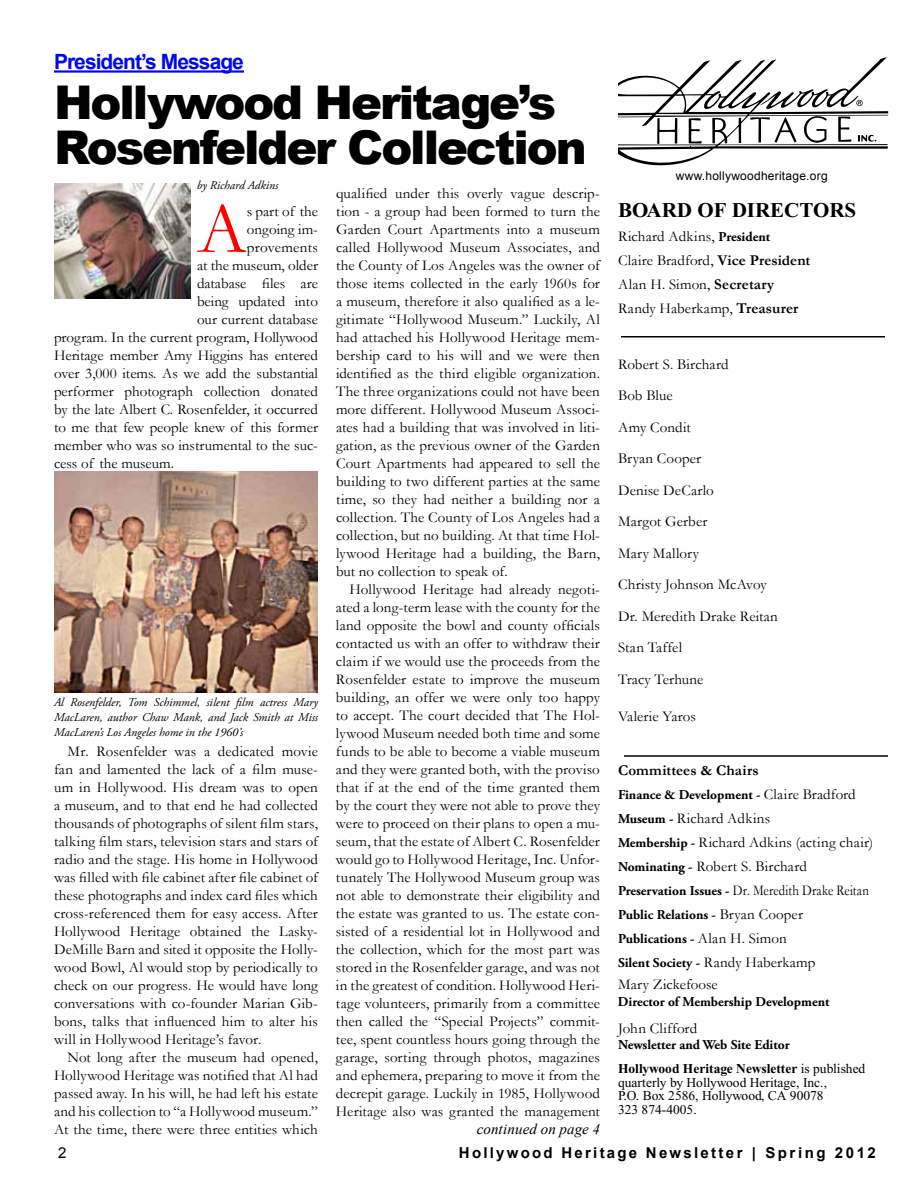
<style>
.page{position:relative;width:918px;height:1188px;background:#fff}
.page>*{position:absolute;margin:0;border:0;box-sizing:border-box;transform-origin:0 0}
.t1{font:72.75px "Garamond";color:#f00}
.t2{font:900 46.5px/45px "Arial";letter-spacing:-.045em;color:#000}
.t3{font:700 21px "Arial";letter-spacing:-.045em;color:#0007f1}
.t4{font:700 21px "Times New Roman";color:#000}
.t5{font:15px/18px "Garamond";color:#000;text-align:justify}
.t6{font:700 15px "Arial";letter-spacing:.15em;color:#000}
.t7{font:700 15px "Garamond";letter-spacing:.01em;color:#000}
.t8{font:italic 15px "Times New Roman";letter-spacing:.005em;color:#000}
.t9{font:15px "Garamond";letter-spacing:.02em;color:#000}
.t10{font:15px "Arial";color:#000}
.t11{font:700 13.5px/24px "Adobe Garamond Pro";color:#000}
.t12{font:13.5px/13.5px "Times New Roman";color:#000}
.t13{font:italic 12px/15px "Adobe Garamond Pro";color:#000;text-align:justify}
.t14{font:12px "Arial";letter-spacing:.02em;color:#000}
.s1{font-family:"Adobe Garamond Pro";font-weight:700;font-size:13.5px}
.s2{font-weight:700}
.s3{font-family:"Garamond";font-weight:400;font-size:15px}
</style>
<div class="page">
<svg style="left:618px;top:57px;width:270px;height:108px"></svg>
<hr style="left:54px;top:70px;width:190px;height:3px;background:#0007f1">
<hr style="left:624px;top:755px;width:264px;height:2px;background:#000">
<hr style="left:621px;top:336px;width:264px;height:2px;background:#000">
<img style="left:54px;top:184px;width:136px;height:114px">
<img style="left:54px;top:472px;width:264px;height:221px">
<h3 class="t3" style="left:54px;top:48px;width:191px">President’s Message</h3>
<h2 class="t2" style="left:54px;top:78px;width:534px">Hollywood Heritage’s<br>Rosenfelder Collection</h2>
<p class="t13" style="left:197px;top:178px;width:83px">by Richard Adkins</p>
<h1 class="t1" style="left:198px;top:180px;width:51px">A</h1>
<p class="t5" style="left:247px;top:202px;width:73px">s part of the</p>
<p class="t5" style="left:336px;top:184px;width:266px">qualified under this overly vague descrip&shy;tion - a group had been formed to turn the Garden Court Apartments into a museum called Hollywood Museum Associates, and the County of Los Angeles was the owner of those items collected in the early 1960s for a museum, therefore it also qualified as a le&shy;gitimate “Hollywood Museum.” Luckily, Al had attached his Hollywood Heritage mem&shy;bership card to his will and we were then identified as the third eligible organization.<br>The three organizations could not have been more different. Hollywood Museum Associ&shy;ates had a building that was involved in liti&shy;gation, as the previous owner of the Garden Court Apartments had appeared to sell the building to two different parties at the same time, so they had neither a building nor a collection. The County of Los Angeles had a collection, but no building. At that time Hol&shy;lywood Heritage had a building, the Barn, but no collection to speak of.</p>
<p class="t5" style="left:336px;top:580px;width:266px;text-indent:14px">Hollywood Heritage had already negoti&shy;ated a long-term lease with the county for the land opposite the bowl and county officials contacted us with an offer to withdraw their claim if we would use the proceeds from the Rosenfelder estate to improve the museum building, an offer we were only too happy to accept. The court decided that The Hol&shy;lywood Museum needed both time and some funds to be able to become a viable museum and they were granted both, with the proviso that if at the end of the time granted them by the court they were not able to prove they were to proceed on their plans to open a mu&shy;seum, that the estate of Albert C. Rosenfelder would go to Hollywood Heritage, Inc. Unfor&shy;tunately The Hollywood Museum group was not able to demonstrate their eligibility and the estate was granted to us. The estate con&shy;sisted of a residential lot in Hollywood and the collection, which for the most part was stored in the Rosenfelder garage, and was not in the greatest of condition. Hollywood Heri&shy;tage volunteers, primarily from a committee then called the “Special Projects” commit&shy;tee, spent countless hours going through the garage, sorting through photos, magazines and ephemera, preparing to move it from the decrepit garage. Luckily in 1985, Hollywood Heritage also was granted the management</p>
<p class="t5" style="left:247px;top:220px;width:73px">ongoing im-</p>
<p class="t9" style="left:247px;top:237px;width:73px">provements</p>
<p class="t5" style="left:197px;top:256px;width:122px">at the museum, older</p>
<p class="t5" style="left:197px;top:274px;width:122px">database files are</p>
<p class="t5" style="left:197px;top:292px;width:123px">being updated into</p>
<p class="t5" style="left:197px;top:310px;width:123px">our current database</p>
<p class="t5" style="left:54px;top:328px;width:266px">program. In the current program, Hollywood</p>
<p class="t5" style="left:54px;top:346px;width:265px">Heritage member Amy Higgins has entered</p>
<p class="t5" style="left:54px;top:364px;width:265px">over 3,000 items. As we add the substantial</p>
<p class="t5" style="left:54px;top:382px;width:266px">performer photograph collection donated</p>
<p class="t5" style="left:54px;top:400px;width:265px">by the late Albert C. Rosenfelder, it occurred</p>
<p class="t5" style="left:54px;top:418px;width:266px">to me that few people knew of this former</p>
<p class="t5" style="left:54px;top:436px;width:266px">member who was so instrumental to the suc-</p>
<p class="t5" style="left:54px;top:454px;width:122px">cess of the museum.</p>
<p class="t13" style="left:54px;top:695px;width:266px">Al Rosenfelder, Tom Schimmel, silent film actress Mary MacLaren, author Chaw Mank, and Jack Smith at Miss MacLaren’s Los Angeles home in the 1960’s</p>
<p class="t5" style="left:54px;top:742px;width:266px;text-indent:14px">Mr. Rosenfelder was a dedicated movie fan and lamented the lack of a film muse&shy;um in Hollywood. His dream was to open a museum, and to that end he had collected thousands of photographs of silent film stars, talking film stars, television stars and stars of radio and the stage. His home in Hollywood was filled with file cabinet after file cabinet of these photographs and index card files which cross-referenced them for easy access. After Hollywood Heritage obtained the Lasky-DeMille Barn and sited it opposite the Holly&shy;wood Bowl, Al would stop by periodically to check on our progress. He would have long conversations with co-founder Marian Gib&shy;bons, talks that influenced him to alter his will in Hollywood Heritage’s favor.</p>
<p class="t5" style="left:54px;top:1048px;width:265px;text-indent:14px">Not long after the museum had opened, Hollywood Heritage was notified that Al had passed away. In his will, he had left his estate and his collection to “a Hollywood museum.” At the time, there were three entities which</p>
<p class="t8" style="left:477px;top:1119px;width:125px">continued on page 4</p>
<p class="t14" style="left:676px;top:168px;width:153px">www.hollywoodheritage.org</p>
<h3 class="t4" style="left:618px;top:199px;width:240px">BOARD OF DIRECTORS</h3>
<p class="t5" style="left:618px;top:224px;width:194px;line-height:24px;text-align:left">Richard Adkins, <span class="s1">President<br></span>Claire Bradford, <span class="s2">Vice President<br></span>Alan H. Simon, <span class="s2">Secretary<br></span>Randy Haberkamp, <span class="s2">Treasurer</span></p>
<p class="t5" style="left:618px;top:348px;width:161px;line-height:31.5px;text-align:left">Robert S. Birchard<br>Bob Blue<br>Amy Condit<br>Bryan Cooper<br>Denise DeCarlo<br>Margot Gerber<br>Mary Mallory<br>Christy Johnson McAvoy<br>Dr. Meredith Drake Reitan<br>Stan Taffel<br>Tracy Terhune</p>
<p class="t5" style="left:618px;top:707px;width:80px">Valerie Yaros</p>
<p class="t7" style="left:618px;top:760px;width:142px">Committees &amp; Chairs</p>
<p class="t11" style="left:618px;top:783px;width:239px">Finance &amp; Development - <span class="s3">Claire Bradford</span></p>
<p class="t5" style="left:618px;top:806px;width:257px;line-height:24px;text-align:left"><span class="s1">Museum -</span> Richard Adkins<br><span class="s1">Membership -</span> Richard Adkins (acting chair)<br><span class="s1">Nominating -</span> Robert S. Birchard <span class="s1">Preservation Issues -</span> Dr. Meredith Drake Reitan</p>
<p class="t11" style="left:618px;top:903px;width:199px">Public Relations - <span class="s3">Bryan Cooper<br></span>Publications - <span class="s3">Alan H. Simon<br></span>Silent Society - <span class="s3">Randy Haberkamp</span></p>
<p class="t5" style="left:618px;top:975px;width:101px">Mary Zickefoose</p>
<p class="t11" style="left:618px;top:990px;width:213px">Director of Membership Development</p>
<p class="t5" style="left:618px;top:1019px;width:81px">John Clifford</p>
<p class="t11" style="left:618px;top:1033px;width:173px">Newsletter and Web Site Editor</p>
<p class="t12" style="left:618px;top:1062px;width:249px"><span class="s2">Hollywood Heritage Newsletter</span> is published quarterly by Hollywood Heritage, Inc.,<br>P.O. Box 2586, Hollywood, CA 90078<br>323 874-4005.</p>
<p class="t10" style="left:58px;top:1143px;width:10px">2</p>
<p class="t6" style="left:459px;top:1142px;width:418px">Hollywood Heritage Newsletter | Spring 2012</p>
</div>
